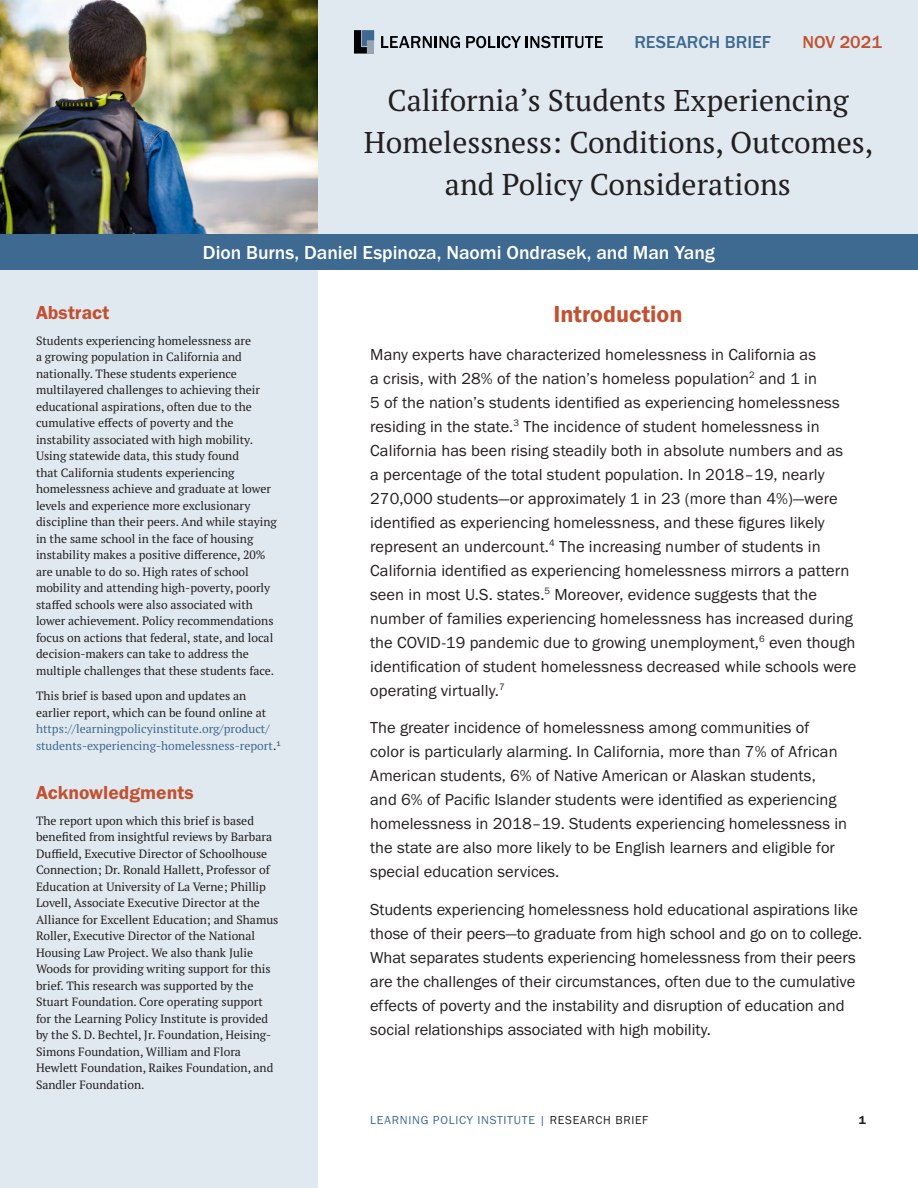
<style>
.page{position:relative;width:918px;height:1188px;background:#fff}
.page>*{position:absolute;margin:0;border:0;box-sizing:border-box;transform-origin:0 0}
.t1{font:30px/42px "PT Serif Pro";color:#231f20;text-align:center}
.t2{font:24px "Franklin Gothic URW Dem";color:#c25131}
.t3{font:500 19.5px "Franklin Gothic URW";color:#fff}
.t4{font:19.5px "Franklin Gothic URW Dem";color:#c25131}
.t5{font:500 18px "Franklin Gothic URW";color:#3e6a91}
.t6{font:500 18px "Franklin Gothic URW";color:#c25131}
.t7{font:16.5px/24px "Franklin Gothic URW Boo";letter-spacing:.005em;color:#231f20}
.t8{font:12px/16.5px "PT Serif Pro";color:#231f20}
.t9{font:12px/16.5px "PT Serif Pro";color:#3e6a91}
.t10{font:12px "Franklin Gothic URW Boo";letter-spacing:.06em;color:#3e6a91}
.t11{font:12px "Franklin Gothic URW Dem";color:#231f20}
.s1{color:#231f20}
</style>
<div class="page">
<div style="left:0;top:270px;width:318px;height:918px;background:#e1e9f0"></div>
<img style="left:0;top:0;width:318px;height:234px">
<div style="left:318px;top:0;width:600px;height:234px;background:#e1e9f0"></div>
<svg style="left:381px;top:36px;width:79px;height:12px"></svg>
<svg style="left:466px;top:36px;width:137px;height:12px"></svg>
<svg style="left:354px;top:30px;width:20px;height:24px"></svg>
<div style="left:0;top:234px;width:918px;height:36px;background:#3e6a91"></div>
<p class="t5" style="left:634px;top:31px;width:138px">RESEARCH BRIEF</p>
<p class="t6" style="left:803px;top:31px;width:81px">NOV 2021</p>
<h1 class="t1" style="left:364px;top:78px;width:511px">California’s Students Experiencing<br>Homelessness: Conditions, Outcomes, and Policy Considerations</h1>
<p class="t3" style="left:203px;top:240px;width:514px">Dion Burns, Daniel Espinoza, Naomi Ondrasek, and Man Yang</p>
<p class="t4" style="left:36px;top:300px;width:75px">Abstract</p>
<p class="t8" style="left:36px;top:332px;width:242px">Students experiencing homelessness are<br>a growing population in California and nationally. These students experience multilayered challenges to achieving their educational aspirations, often due to the cumulative effects of poverty and the instability associated with high mobility.<br>Using statewide data, this study found<br>that California students experiencing homelessness achieve and graduate at lower levels and experience more exclusionary discipline than their peers. And while staying in the same school in the face of housing instability makes a positive difference, 20% are unable to do so. High rates of school mobility and attending high-poverty, poorly staffed schools were also associated with lower achievement. Policy recommendations focus on actions that federal, state, and local decision-makers can take to address the multiple challenges that these students face.</p>
<p class="t8" style="left:36px;top:687px;width:232px">This brief is based upon and updates an earlier report, which can be found online at</p>
<p class="t9" style="left:36px;top:720px;width:246px">https://learningpolicyinstitute.org/product/ students-experiencing-homelessness-report<span class="s1">.</span><sup>1</sup></p>
<p class="t4" style="left:36px;top:780px;width:159px">Acknowledgments</p>
<p class="t8" style="left:36px;top:812px;width:244px">The report upon which this brief is based benefited from insightful reviews by Barbara Duffield, Executive Director of Schoolhouse Connection; Dr. Ronald Hallett, Professor of Education at University of La Verne; Phillip Lovell, Associate Executive Director at the Alliance for Excellent Education; and Shamus Roller, Executive Director of the National Housing Law Project. We also thank Julie Woods for providing writing support for this brief. This research was supported by the Stuart Foundation. Core operating support for the Learning Policy Institute is provided by the S. D. Bechtel, Jr. Foundation, Heising-Simons Foundation, William and Flora Hewlett Foundation, Raikes Foundation, and Sandler Foundation.</p>
<h2 class="t2" style="left:553px;top:299px;width:131px">Introduction</h2>
<p class="t7" style="left:370px;top:342px;width:488px">Many experts have characterized homelessness in California as<br>a crisis, with 28% of the nation’s homeless population<sup>2</sup> and 1 in<br>5 of the nation’s students identified as experiencing homelessness residing in the state.<sup>3</sup> The incidence of student homelessness in California has been rising steadily both in absolute numbers and as<br>a percentage of the total student population. In 2018–19, nearly 270,000 students—or approximately 1 in 23 (more than 4%)—were identified as experiencing homelessness, and these figures likely represent an undercount.<sup>4</sup> The increasing number of students in California identified as experiencing homelessness mirrors a pattern seen in most U.S. states.<sup>5</sup> Moreover, evidence suggests that the number of families experiencing homelessness has increased during the COVID-19 pandemic due to growing unemployment,<sup>6</sup> even though identification of student homelessness decreased while schools were operating virtually.<sup>7</sup></p>
<p class="t7" style="left:370px;top:715px;width:479px">The greater incidence of homelessness among communities of color is particularly alarming. In California, more than 7% of African American students, 6% of Native American or Alaskan students,<br>and 6% of Pacific Islander students were identified as experiencing homelessness in 2018–19. Students experiencing homelessness in the state are also more likely to be English learners and eligible for special education services.</p>
<p class="t7" style="left:370px;top:897px;width:494px">Students experiencing homelessness hold educational aspirations like those of their peers—to graduate from high school and go on to college.<br>What separates students experiencing homelessness from their peers are the challenges of their circumstances, often due to the cumulative effects of poverty and the instability and disruption of education and social relationships associated with high mobility.</p>
<p class="t10" style="left:370px;top:1113px;width:280px">LEARNING POLICY INSTITUTE | <span class="s1">RESEARCH BRIEF</span></p>
<p class="t11" style="left:859px;top:1113px;width:9px">1</p>
</div>
